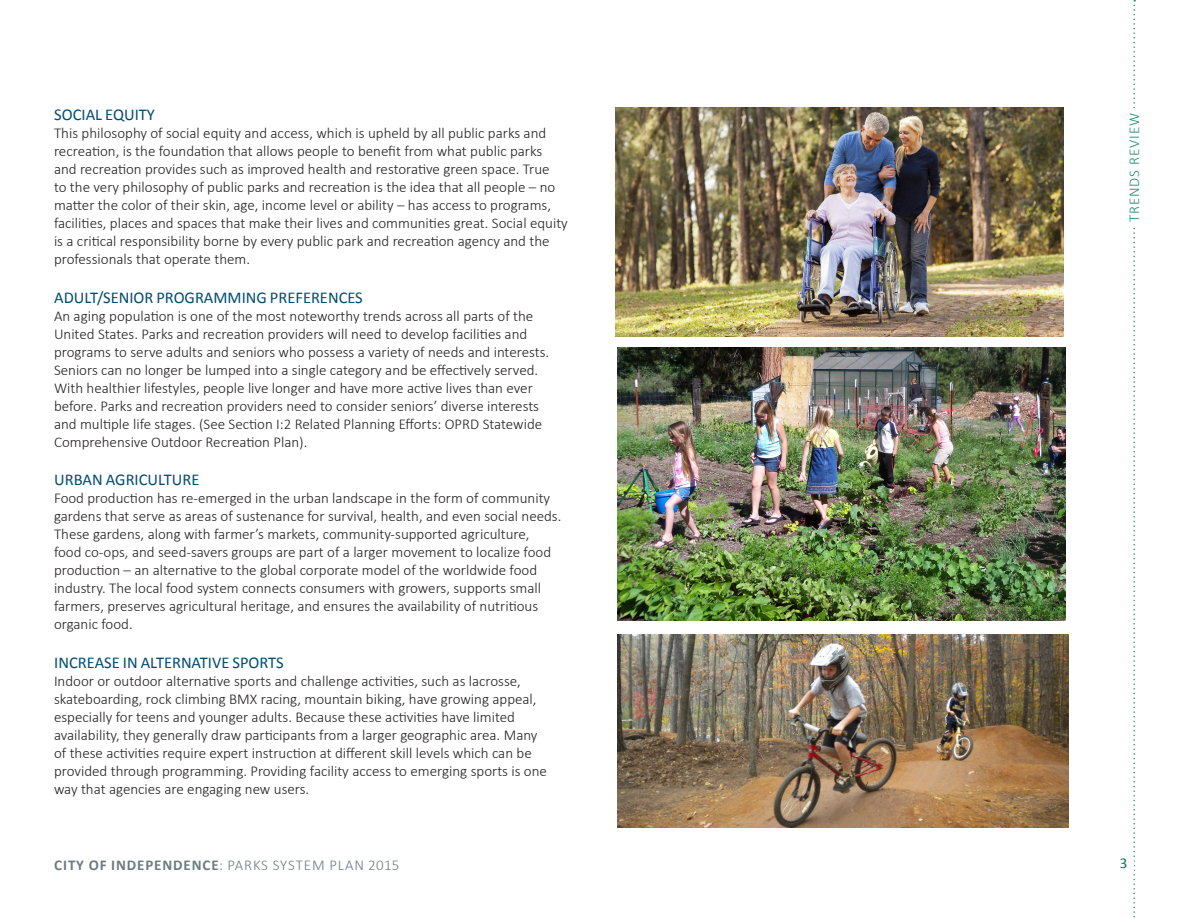
<style>
.page{position:relative;width:1188px;height:918px;background:#fff}
.page>*{position:absolute;margin:0;border:0;box-sizing:border-box;transform-origin:0 0}
._1_3_SubSub{font:16.5px "Calibri";color:#004c72}
._2_0_Body_Text{font:300 15px/18px "Calibri";color:#231f20}
.t1{font:300 15px "Calibri";letter-spacing:.055em;color:#6d7c84}
.t2{font:300 15px "Calibri";letter-spacing:.06em;color:#238e76}
.t3{font:15px "Calibri";color:#007558}
.s1{font-weight:700}
</style>
<div class="page">
<svg style="left:1133px;top:0;width:2px;height:918px"></svg>
<div style="left:1121px;top:108px;width:25px;height:119px;background:#fff"></div>
<div style="left:1057px;top:857px;width:77px;height:14px;background:#fff"></div>
<img style="left:616px;top:107px;width:448px;height:230px">
<img style="left:617px;top:347px;width:449px;height:274px">
<img style="left:617px;top:634px;width:451px;height:193px">
<p class="_1_3_SubSub" style="left:54px;top:104px;width:102px">SOCIAL EQUITY</p>
<p class="_2_0_Body_Text" style="left:54px;top:124px;width:515px">This philosophy of social equity and access, which is upheld by all public parks and recreation, is the foundation that allows people to benefit from what public parks and recreation provides such as improved health and restorative green space. True<br>to the very philosophy of public parks and recreation is the idea that all people – no matter the color of their skin, age, income level or ability – has access to programs, facilities, places and spaces that make their lives and communities great. Social equity is a critical responsibility borne by every public park and recreation agency and the professionals that operate them.</p>
<p class="_1_3_SubSub" style="left:54px;top:287px;width:310px">ADULT/SENIOR PROGRAMMING PREFERENCES</p>
<p class="_2_0_Body_Text" style="left:54px;top:307px;width:497px">An aging population is one of the most noteworthy trends across all parts of the United States. Parks and recreation providers will need to develop facilities and programs to serve adults and seniors who possess a variety of needs and interests.<br>Seniors can no longer be lumped into a single category and be effectively served.<br>With healthier lifestyles, people live longer and have more active lives than ever before. Parks and recreation providers need to consider seniors’ diverse interests and multiple life stages. (See Section I:2 Related Planning Efforts: OPRD Statewide Comprehensive Outdoor Recreation Plan).</p>
<p class="_1_3_SubSub" style="left:54px;top:470px;width:147px">URBAN AGRICULTURE</p>
<p class="_2_0_Body_Text" style="left:54px;top:489px;width:509px">Food production has re-emerged in the urban landscape in the form of community gardens that serve as areas of sustenance for survival, health, and even social needs.<br>These gardens, along with farmer’s markets, community-supported agriculture,<br>food co-ops, and seed-savers groups are part of a larger movement to localize food production – an alternative to the global corporate model of the worldwide food industry. The local food system connects consumers with growers, supports small farmers, preserves agricultural heritage, and ensures the availability of nutritious organic food.</p>
<p class="_1_3_SubSub" style="left:54px;top:652px;width:231px">INCREASE IN ALTERNATIVE SPORTS</p>
<p class="_2_0_Body_Text" style="left:54px;top:672px;width:495px">Indoor or outdoor alternative sports and challenge activities, such as lacrosse, skateboarding, rock climbing BMX racing, mountain biking, have growing appeal, especially for teens and younger adults. Because these activities have limited availability, they generally draw participants from a larger geographic area. Many of these activities require expert instruction at different skill levels which can be provided through programming. Providing facility access to emerging sports is one way that agencies are engaging new users.</p>
<p class="t2" style="left:1125px;top:222px;width:111px;rotate:-90deg">TRENDS REVIEW</p>
<p class="t1" style="left:54px;top:855px;width:347px"><span class="s1">CITY OF INDEPENDENCE</span>: PARKS SYSTEM PLAN 2015</p>
<p class="t3" style="left:1120px;top:854px;width:9px">3</p>
</div>
